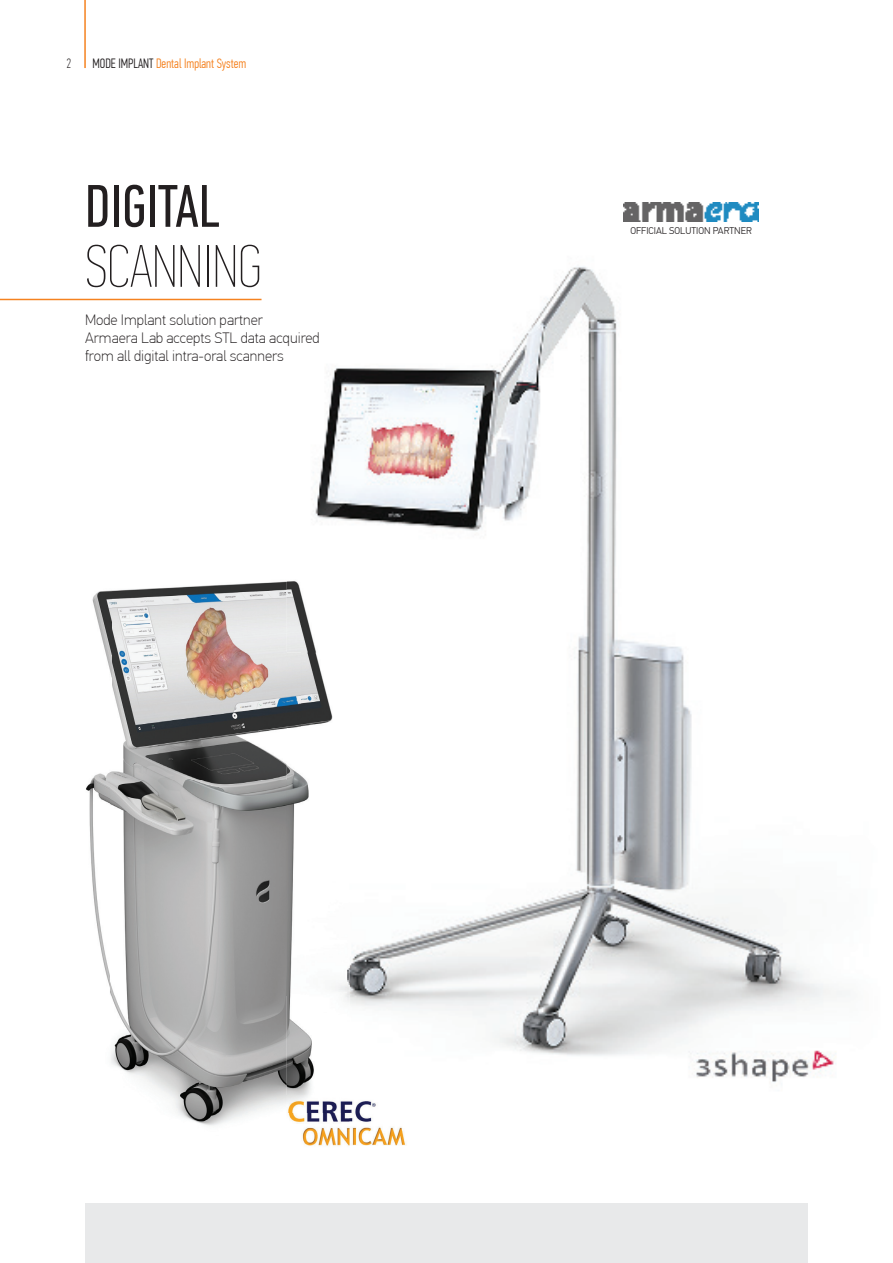
<style>
.page{position:relative;width:893px;height:1263px;background:#fff}
.page>*{position:absolute;margin:0;border:0;box-sizing:border-box;transform-origin:0 0}
.t1{font:60px "PF Din Text Comp Pro X Thin";color:#231f20}
.t2{font:60px "PF Din Text Comp Pro";color:#231f20}
.t3{font:100 15px/18px "PF Din Text Pro";color:#231f20}
.t4{font:300 13.5px "PF Din Text Comp Pro";color:#f58220}
.t5{font:100 13.5px "PF Din Text Comp Pro";color:#231f20}
.t6{font:300 9.75px "PF Din Text Pro";color:#231f20}
.s1{color:#231f20}
</style>
<div class="page">
<hr style="left:84px;top:0;width:2px;height:68px;background:#f58220">
<div style="left:85px;top:1203px;width:723px;height:60px;background:#e8e9ea"></div>
<img style="left:313px;top:204px;width:537px;height:879px">
<img style="left:111px;top:581px;width:176px;height:199px">
<img style="left:86px;top:590px;width:25px;height:405px">
<img style="left:111px;top:780px;width:176px;height:215px">
<img style="left:111px;top:995px;width:176px;height:131px">
<img style="left:287px;top:566px;width:62px;height:529px">
<img style="left:624px;top:202px;width:134px;height:19px">
<img style="left:286px;top:1095px;width:121px;height:51px">
<hr style="left:0;top:299px;width:261px;height:1px;background:#f58220">
<p class="t5" style="left:66px;top:56px;width:6px">2</p>
<p class="t4" style="left:92px;top:56px;width:155px"><span class="s1">MODE IMPLANT</span> Dental Implant System</p>
<h1 class="t2" style="left:85px;top:172px;width:136px">DIGITAL</h1>
<h1 class="t1" style="left:85px;top:232px;width:178px">SCANNING</h1>
<p class="t3" style="left:85px;top:311px;width:236px">Mode Implant solution partner<br>Armaera Lab accepts STL data acquired from all digital intra-oral scanners</p>
<p class="t6" style="left:630px;top:225px;width:123px">OFFICIAL SOLUTION PARTNER</p>
</div>
